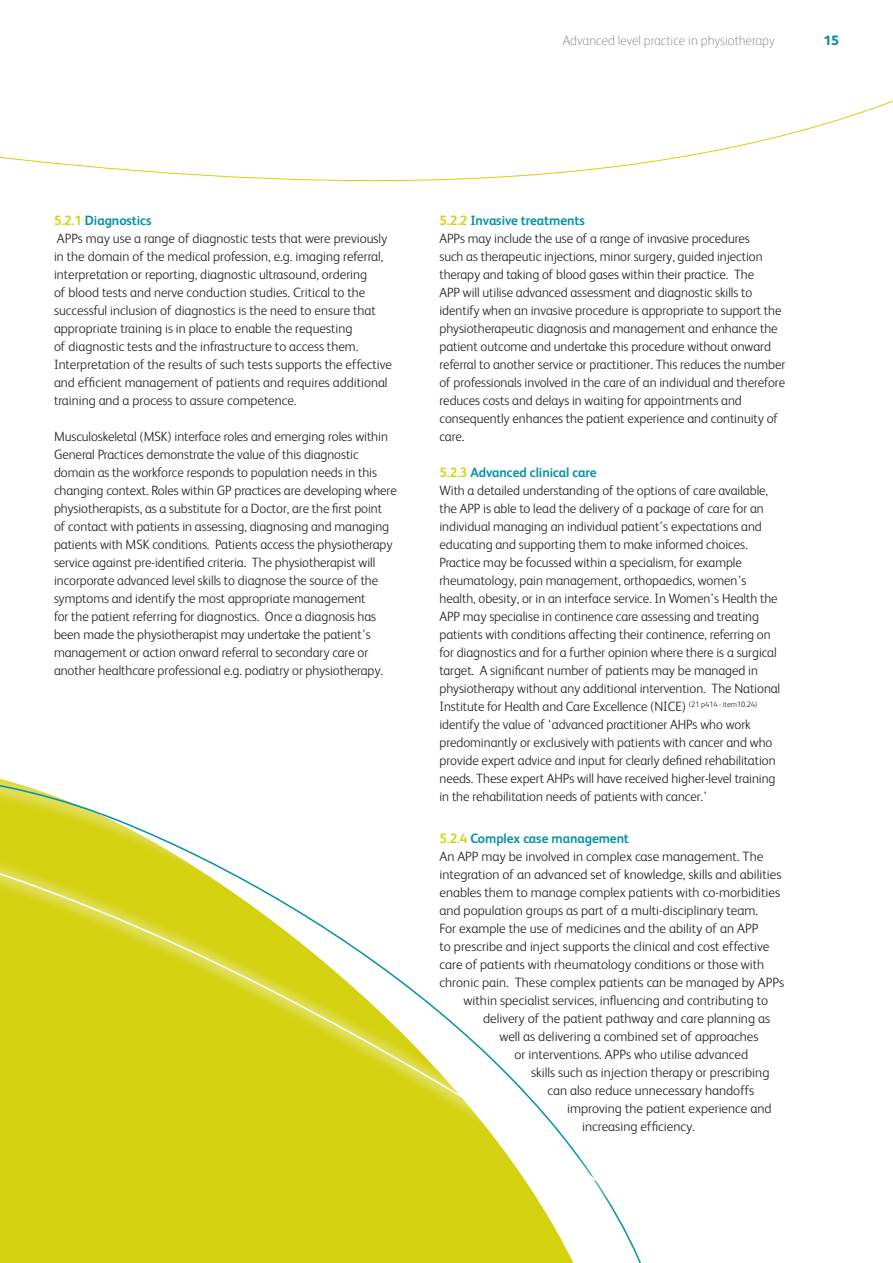
<style>
.page{position:relative;width:893px;height:1263px;background:#fff}
.page>*{position:absolute;margin:0;border:0;box-sizing:border-box;transform-origin:0 0}
.body_text{font:300 13.5px/18px "FS Albert";letter-spacing:-.005em;color:#231f20}
.body_text-2{font:700 13.5px "FS Albert";letter-spacing:-.005em;color:#0092a2}
.t1{font:100 13.5px "FS Albert";color:#6c6d70}
.t2{font:800 13.5px "FS Albert";color:#0092a2}
.s1{color:#d4d110}
</style>
<div class="page">
<svg style="left:0;top:778px;width:641px;height:485px"></svg>
<svg style="left:0;top:100px;width:893px;height:82px"></svg>
<p class="t1" style="left:563px;top:32px;width:214px">Advanced level practice in physiotherapy</p>
<p class="t2" style="left:824px;top:31px;width:17px">15</p>
<p class="body_text-2" style="left:54px;top:211px;width:99px"><span class="s1">5.2.1</span> Diagnostics</p>
<p class="body_text" style="left:54px;top:229px;width:339px">APPs may use a range of diagnostic tests that were previously in the domain of the medical profession, e.g. imaging referral, interpretation or reporting, diagnostic ultrasound, ordering<br>of blood tests and nerve conduction studies. Critical to the successful inclusion of diagnostics is the need to ensure that appropriate training is in place to enable the requesting<br>of diagnostic tests and the infrastructure to access them.<br>Interpretation of the results of such tests supports the effective and efficient management of patients and requires additional training and a process to assure competence.</p>
<p class="body_text" style="left:54px;top:427px;width:344px">Musculoskeletal (MSK) interface roles and emerging roles within General Practices demonstrate the value of this diagnostic domain as the workforce responds to population needs in this changing context. Roles within GP practices are developing where physiotherapists, as a substitute for a Doctor, are the first point of contact with patients in assessing, diagnosing and managing patients with MSK conditions. Patients access the physiotherapy service against pre-identified criteria. The physiotherapist will incorporate advanced level skills to diagnose the source of the symptoms and identify the most appropriate management<br>for the patient referring for diagnostics. Once a diagnosis has been made the physiotherapist may undertake the patient’s management or action onward referral to secondary care or another healthcare professional e.g. podiatry or physiotherapy.</p>
<p class="body_text-2" style="left:439px;top:211px;width:147px"><span class="s1">5.2.2</span> Invasive treatments</p>
<p class="body_text" style="left:439px;top:229px;width:347px">APPs may include the use of a range of invasive procedures<br>such as therapeutic injections, minor surgery, guided injection therapy and taking of blood gases within their practice. The<br>APP will utilise advanced assessment and diagnostic skills to identify when an invasive procedure is appropriate to support the physiotherapeutic diagnosis and management and enhance the patient outcome and undertake this procedure without onward referral to another service or practitioner. This reduces the number of professionals involved in the care of an individual and therefore reduces costs and delays in waiting for appointments and consequently enhances the patient experience and continuity of care.</p>
<p class="body_text-2" style="left:439px;top:463px;width:158px"><span class="s1">5.2.3</span> Advanced clinical care</p>
<p class="body_text" style="left:439px;top:481px;width:342px">With a detailed understanding of the options of care available, the APP is able to lead the delivery of a package of care for an individual managing an individual patient’s expectations and educating and supporting them to make informed choices.<br>Practice may be focussed within a specialism, for example rheumatology, pain management, orthopaedics, women’s health, obesity, or in an interface service. In Women’s Health the APP may specialise in continence care assessing and treating patients with conditions affecting their continence, referring on for diagnostics and for a further opinion where there is a surgical target. A significant number of patients may be managed in physiotherapy without any additional intervention. The National Institute for Health and Care Excellence (NICE) <sup>(21</sup> <sup>p414</sup> <sup>-</sup> <sup>item10.24) </sup>identify the value of ‘advanced practitioner AHPs who work predominantly or exclusively with patients with cancer and who provide expert advice and input for clearly defined rehabilitation needs. These expert AHPs will have received higher-level training in the rehabilitation needs of patients with cancer.’</p>
<p class="body_text-2" style="left:439px;top:829px;width:191px"><span class="s1">5.2.4</span> Complex case management</p>
<p class="body_text" style="left:439px;top:847px;width:325px">An APP may be involved in complex case management. The</p>
<p class="body_text" style="left:439px;top:865px;width:344px">integration of an advanced set of knowledge, skills and abilities</p>
<p class="body_text" style="left:439px;top:883px;width:342px">enables them to manage complex patients with co-morbidities</p>
<p class="body_text" style="left:439px;top:901px;width:320px">and population groups as part of a multi-disciplinary team.</p>
<p class="body_text" style="left:439px;top:919px;width:320px">For example the use of medicines and the ability of an APP</p>
<p class="body_text" style="left:439px;top:937px;width:331px">to prescribe and inject supports the clinical and cost effective</p>
<p class="body_text" style="left:439px;top:955px;width:326px">care of patients with rheumatology conditions or those with</p>
<p class="body_text" style="left:440px;top:973px;width:346px">chronic pain. These complex patients can be managed by APPs</p>
<p class="body_text" style="left:464px;top:991px;width:306px">within specialist services, influencing and contributing to</p>
<p class="body_text" style="left:483px;top:1009px;width:289px">delivery of the patient pathway and care planning as</p>
<p class="body_text" style="left:500px;top:1027px;width:261px">well as delivering a combined set of approaches</p>
<p class="body_text" style="left:514px;top:1045px;width:235px">or interventions. APPs who utilise advanced</p>
<p class="body_text" style="left:531px;top:1063px;width:240px">skills such as injection therapy or prescribing</p>
<p class="body_text" style="left:548px;top:1081px;width:208px">can also reduce unnecessary handoffs</p>
<p class="body_text" style="left:567px;top:1099px;width:206px">improving the patient experience and</p>
<p class="body_text" style="left:582px;top:1117px;width:114px">increasing efficiency.</p>
</div>
